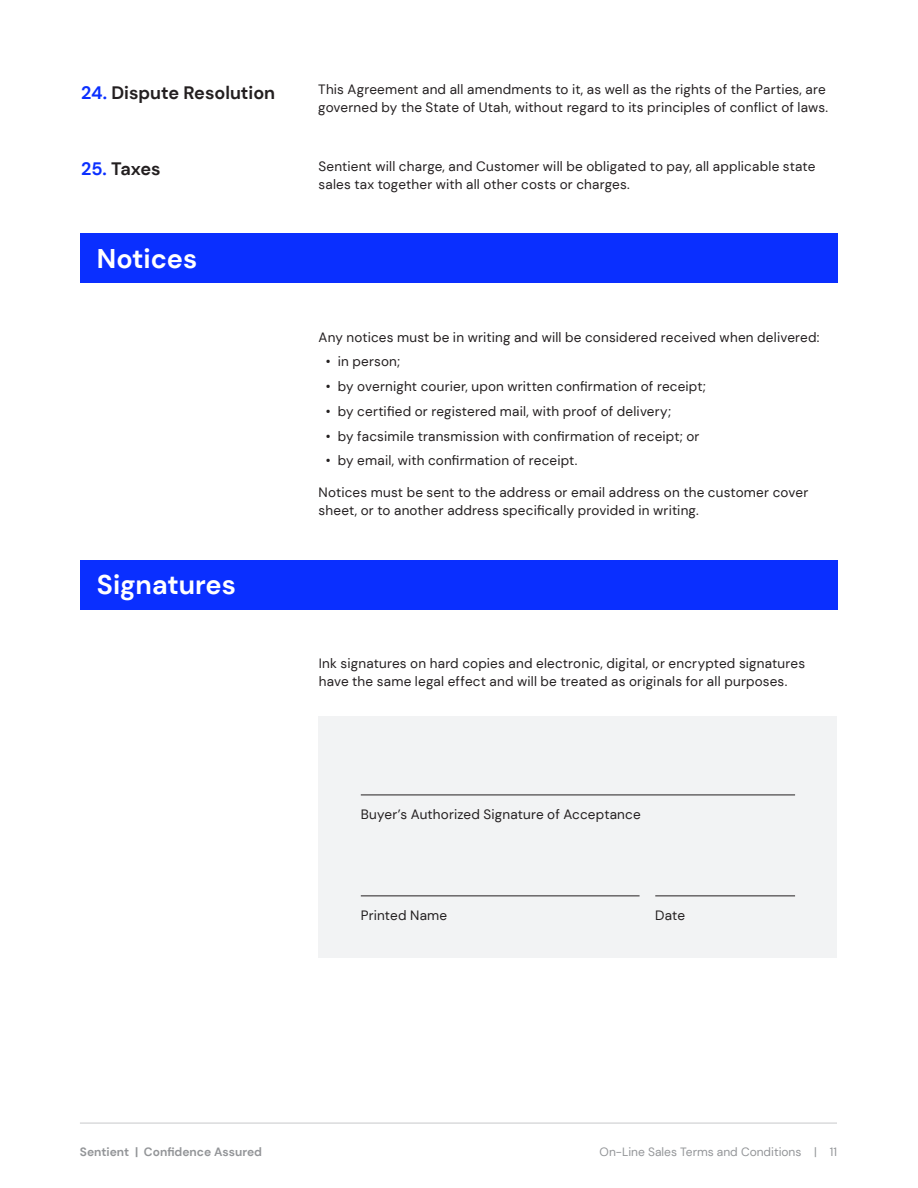
<style>
.page{position:relative;width:918px;height:1188px;background:#fff}
.page>*{position:absolute;margin:0;border:0;box-sizing:border-box;transform-origin:0 0}
.t1{font:700 27px "DM Sans";color:#fff}
.t2{font:700 18px "DM Sans";color:#231f20}
.t3{font:13.5px/18px "DM Sans";letter-spacing:.015em;color:#231f20}
.t4{font:12px "DM Sans";color:#939598}
.t5{font:700 12px "DM Sans";color:#939598}
.s1{color:#0a2fff}
</style>
<div class="page">
<hr style="left:80px;top:1123px;width:757px;height:1px;background:#c7c8ca">
<div style="left:319px;top:716px;width:518px;height:242px;background:#f2f3f4"></div>
<hr style="left:361px;top:795px;width:434px;height:1px;background:#231f20">
<hr style="left:361px;top:896px;width:279px;height:1px;background:#231f20">
<hr style="left:655px;top:896px;width:140px;height:1px;background:#231f20">
<div style="left:80px;top:234px;width:758px;height:49px;background:#0a2fff"></div>
<div style="left:80px;top:560px;width:758px;height:49px;background:#0a2fff"></div>
<p class="t2" style="left:81px;top:81px;width:196px"><span class="s1">24.</span> Dispute Resolution</p>
<p class="t3" style="left:318px;top:81px;width:511px">This Agreement and all amendments to it, as well as the rights of the Parties, are governed by the State of Utah, without regard to its principles of conflict of laws.</p>
<p class="t2" style="left:81px;top:158px;width:81px"><span class="s1">25.</span> Taxes</p>
<p class="t3" style="left:319px;top:157px;width:498px">Sentient will charge, and Customer will be obligated to pay, all applicable state sales tax together with all other costs or charges.</p>
<p class="t1" style="left:97px;top:242px;width:102px">Notices</p>
<p class="t1" style="left:97px;top:568px;width:141px">Signatures</p>
<p class="t3" style="left:319px;top:328px;width:502px">Any notices must be in writing and will be considered received when delivered:</p>
<p class="t3" style="left:326px;top:353px;width:76px">• in person;</p>
<p class="t3" style="left:326px;top:377px;width:382px">• by overnight courier, upon written confirmation of receipt;</p>
<p class="t3" style="left:326px;top:402px;width:347px">• by certified or registered mail, with proof of delivery;</p>
<p class="t3" style="left:326px;top:427px;width:375px">• by facsimile transmission with confirmation of receipt; or</p>
<p class="t3" style="left:326px;top:452px;width:253px">• by email, with confirmation of receipt.</p>
<p class="t3" style="left:319px;top:483px;width:491px">Notices must be sent to the address or email address on the customer cover sheet, or to another address specifically provided in writing.</p>
<p class="t3" style="left:319px;top:654px;width:488px">Ink signatures on hard copies and electronic, digital, or encrypted signatures have the same legal effect and will be treated as originals for all purposes.</p>
<p class="t3" style="left:361px;top:805px;width:281px">Buyer’s Authorized Signature of Acceptance</p>
<p class="t3" style="left:361px;top:906px;width:88px">Printed Name</p>
<p class="t3" style="left:655px;top:906px;width:31px">Date</p>
<p class="t5" style="left:80px;top:1144px;width:184px">Sentient | Confidence Assured</p>
<p class="t4" style="left:600px;top:1144px;width:239px">On-Line Sales Terms and Conditions | 11</p>
</div>
